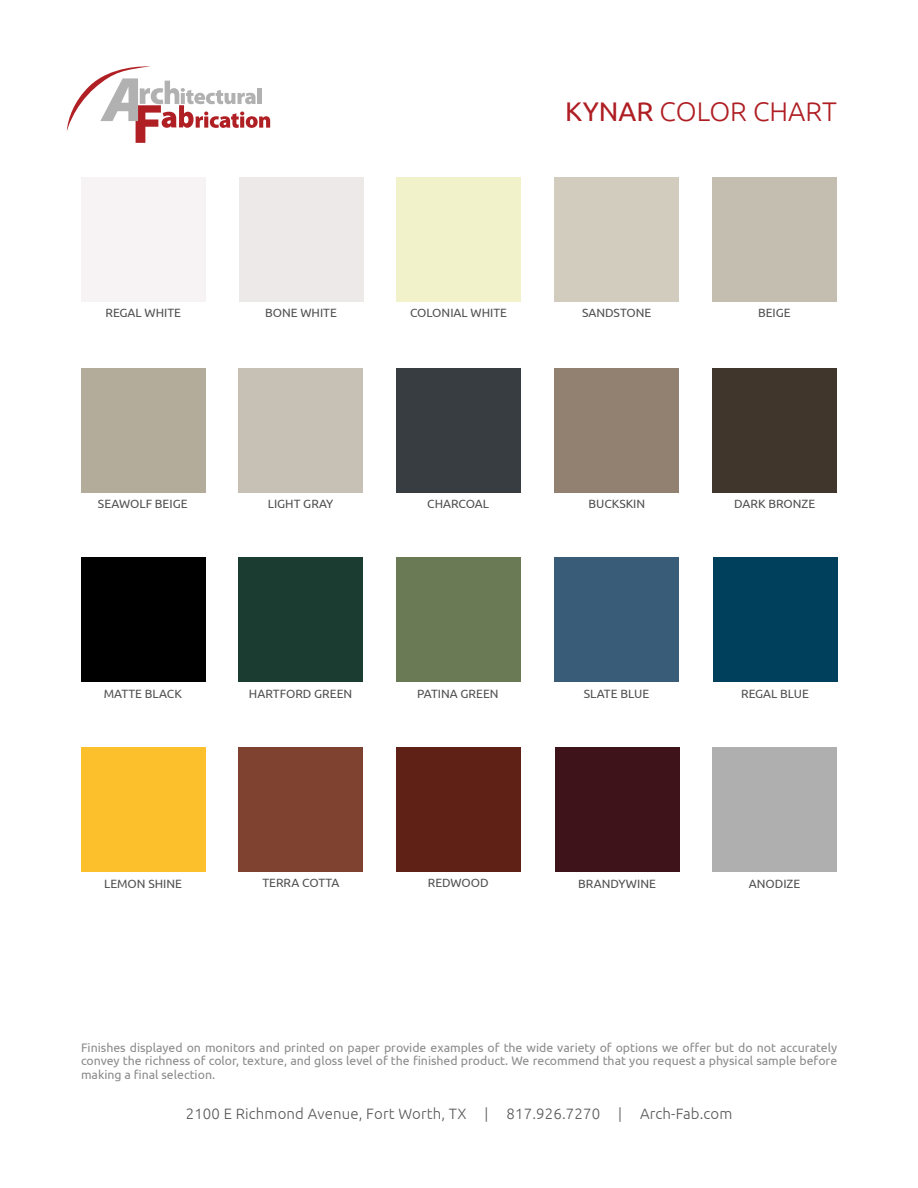
<style>
.page{position:relative;width:918px;height:1188px;background:#fff}
.page>*{position:absolute;margin:0;border:0;box-sizing:border-box;transform-origin:0 0}
.t1{font:300 27px "Ubuntu";color:#af1e23}
.t2{font:300 15px "Ubuntu";letter-spacing:.01em;color:#595959}
.t3{font:12.3px/13.5px "Ubuntu";color:#8b8b8b;text-align:justify}
.t4{font:12px "Ubuntu";color:#505050}
.s1{font-weight:400}
</style>
<div class="page">
<div style="left:713px;top:748px;width:124px;height:124px;background:#afafaf"></div>
<div style="left:555px;top:748px;width:124px;height:124px;background:#3e131a"></div>
<div style="left:397px;top:748px;width:124px;height:124px;background:#5f2116"></div>
<div style="left:239px;top:748px;width:124px;height:124px;background:#7f4230"></div>
<div style="left:81px;top:748px;width:124px;height:124px;background:#fcc02c"></div>
<div style="left:713px;top:558px;width:124px;height:124px;background:#00405c"></div>
<div style="left:555px;top:558px;width:124px;height:124px;background:#395c78"></div>
<div style="left:396px;top:558px;width:124px;height:124px;background:#6a7a55"></div>
<div style="left:239px;top:558px;width:124px;height:124px;background:#1b3c31"></div>
<div style="left:81px;top:558px;width:124px;height:124px;background:#000"></div>
<div style="left:713px;top:368px;width:124px;height:124px;background:#40362c"></div>
<div style="left:555px;top:368px;width:124px;height:124px;background:#928171"></div>
<div style="left:396px;top:368px;width:124px;height:124px;background:#383d41"></div>
<div style="left:239px;top:368px;width:124px;height:124px;background:#c7c1b5"></div>
<div style="left:81px;top:368px;width:124px;height:124px;background:#b3ac9a"></div>
<div style="left:712px;top:178px;width:125px;height:124px;background:#c4beb0"></div>
<div style="left:554px;top:178px;width:125px;height:124px;background:#d2ccbe"></div>
<div style="left:397px;top:178px;width:124px;height:124px;background:#f1f2ca"></div>
<div style="left:239px;top:178px;width:124px;height:124px;background:#ede9e8"></div>
<div style="left:81px;top:178px;width:124px;height:124px;background:#f7f3f4"></div>
<svg style="left:67px;top:66px;width:203px;height:77px"></svg>
<h1 class="t1" style="left:565px;top:100px;width:273px"><span class="s1">KYNAR</span> COLOR CHART</h1>
<p class="t4" style="left:106px;top:308px;width:77px">REGAL WHITE</p>
<p class="t4" style="left:265px;top:308px;width:73px">BONE WHITE</p>
<p class="t4" style="left:410px;top:308px;width:98px">COLONIAL WHITE</p>
<p class="t4" style="left:582px;top:308px;width:71px">SANDSTONE</p>
<p class="t4" style="left:758px;top:308px;width:34px">BEIGE</p>
<p class="t4" style="left:98px;top:499px;width:91px">SEAWOLF BEIGE</p>
<p class="t4" style="left:268px;top:499px;width:67px">LIGHT GRAY</p>
<p class="t4" style="left:427px;top:499px;width:63px">CHARCOAL</p>
<p class="t4" style="left:588px;top:499px;width:58px">BUCKSKIN</p>
<p class="t4" style="left:734px;top:499px;width:83px">DARK BRONZE</p>
<p class="t4" style="left:104px;top:688px;width:80px">MATTE BLACK</p>
<p class="t4" style="left:249px;top:688px;width:105px">HARTFORD GREEN</p>
<p class="t4" style="left:417px;top:688px;width:83px">PATINA GREEN</p>
<p class="t4" style="left:584px;top:688px;width:67px">SLATE BLUE</p>
<p class="t4" style="left:741px;top:688px;width:69px">REGAL BLUE</p>
<p class="t4" style="left:104px;top:878px;width:80px">LEMON SHINE</p>
<p class="t4" style="left:262px;top:878px;width:79px">TERRA COTTA</p>
<p class="t4" style="left:428px;top:878px;width:62px">REDWOOD</p>
<p class="t4" style="left:578px;top:878px;width:79px">BRANDYWINE</p>
<p class="t4" style="left:749px;top:878px;width:53px">ANODIZE</p>
<p class="t3" style="left:81px;top:1041px;width:758px">Finishes displayed on monitors and printed on paper provide examples of the wide variety of options we offer but do not accurately convey the richness of color, texture, and gloss level of the finished product. We recommend that you request a physical sample before making a final selection.</p>
<p class="t2" style="left:186px;top:1107px;width:548px">2100 E Richmond Avenue, Fort Worth, TX | 817.926.7270 | Arch-Fab.com</p>
</div>
